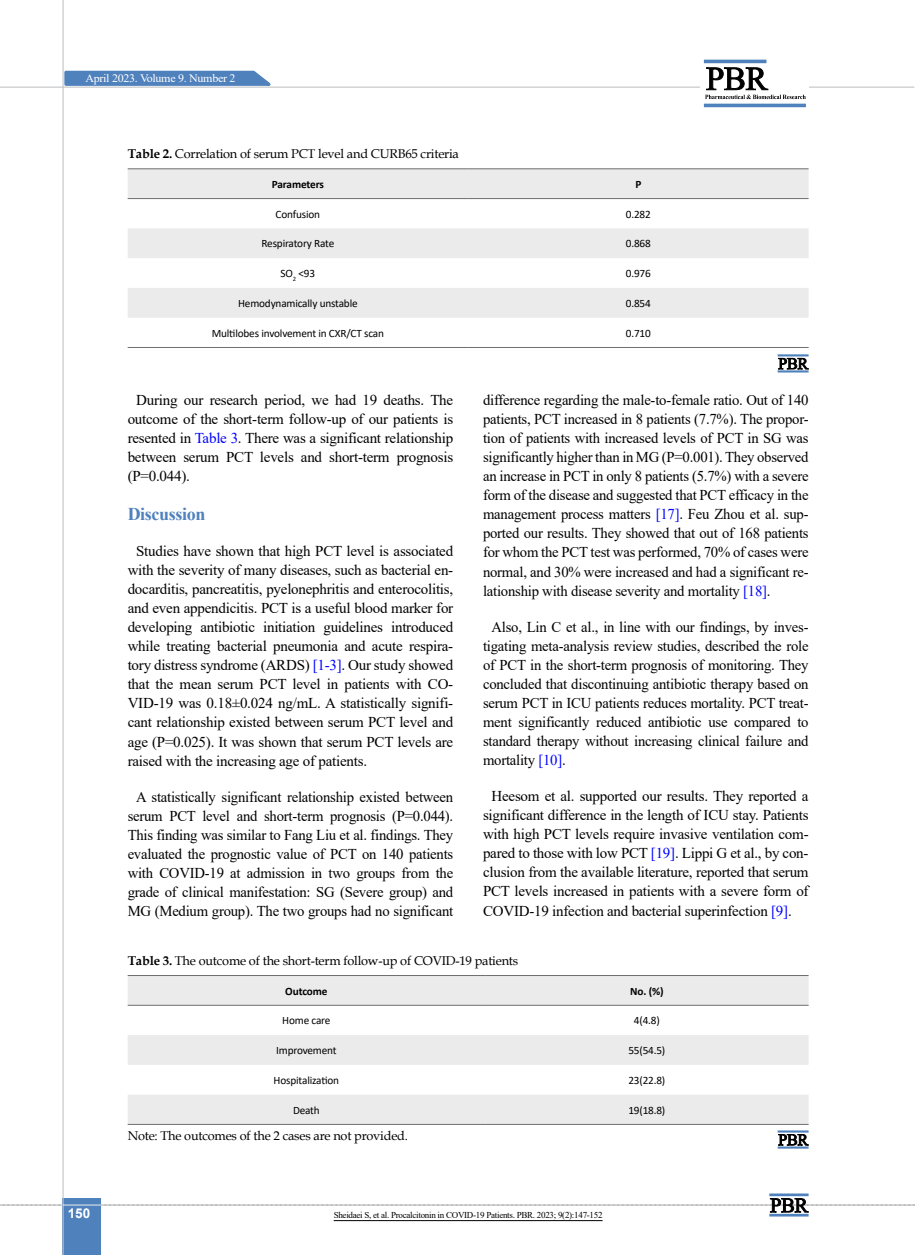
<style>
.page{position:relative;width:915px;height:1255px;background:#fff}
.page>*{position:absolute;margin:0;border:0;box-sizing:border-box;transform-origin:0 0}
.t1{font:700 18px "Times New Roman";letter-spacing:-.02em;color:#4f81bd}
.t2{font:15px/19px "Times New Roman";letter-spacing:-.015em;color:#000;text-align:justify}
.t3{font:700 13.5px "Arial";color:#fff}
.t4{font:12.75px "Book Antiqua";letter-spacing:-.015em;color:#000}
.t5{font:11.4px "Times New Roman";letter-spacing:-.025em;color:#fff;scale:1.05 1}
.t6{font:11.25px "Calibri";letter-spacing:-.015em;color:#000}
.t7{font:700 11.25px "Calibri";letter-spacing:-.01em;color:#000}
.t8{font:9px "Times New Roman";letter-spacing:-.03em;color:#000}
.s1{font-weight:700}
.s2{color:#00f}
</style>
<div class="page">
<hr style="left:0;top:87px;width:914px;height:1px;background:#c2c4c6">
<div style="left:63px;top:1198px;width:38px;height:56px;background:#4f81bd"></div>
<hr style="left:62px;top:0;width:2px;height:1254px;background:#c2c4c6">
<svg style="left:63px;top:69px;width:215px;height:18px;background:#749bc9"></svg>
<svg style="left:0;top:1197px;width:915px;height:15px"></svg>
<hr style="left:769px;top:1193px;width:39px;height:3px;background:#4f81bd">
<hr style="left:769px;top:1213px;width:39px;height:3px;background:#4f81bd">
<div style="left:700px;top:56px;width:108px;height:49px;background:linear-gradient(to right,#fff,#fefeff)"></div>
<hr style="left:703px;top:60px;width:63px;height:3px;background:#4f81bd">
<hr style="left:703px;top:104px;width:102px;height:3px;background:#4f81bd">
<svg style="left:704px;top:67px;width:101px;height:32px"></svg>
<svg style="left:128px;top:169px;width:680px;height:149px;fill:#ebebec"></svg>
<hr style="left:128px;top:347px;width:340px;height:1px;background:#6d6e71">
<hr style="left:468px;top:347px;width:340px;height:1px;background:#6d6e71">
<hr style="left:128px;top:168px;width:340px;height:1px;background:#6d6e71">
<hr style="left:468px;top:168px;width:340px;height:1px;background:#6d6e71">
<hr style="left:128px;top:198px;width:340px;height:1px;background:#6d6e71">
<hr style="left:468px;top:198px;width:340px;height:1px;background:#6d6e71">
<svg style="left:778px;top:358px;width:30px;height:11px"></svg>
<hr style="left:777px;top:354px;width:31px;height:2px;background:#4f81bd">
<hr style="left:777px;top:370px;width:31px;height:2px;background:#4f81bd">
<svg style="left:128px;top:976px;width:680px;height:147px;fill:#ebebec"></svg>
<hr style="left:128px;top:1123px;width:357px;height:1px;background:#6d6e71">
<hr style="left:485px;top:1123px;width:323px;height:1px;background:#6d6e71">
<hr style="left:128px;top:975px;width:357px;height:1px;background:#6d6e71">
<hr style="left:485px;top:975px;width:323px;height:1px;background:#6d6e71">
<hr style="left:128px;top:1004px;width:357px;height:1px;background:#6d6e71">
<hr style="left:485px;top:1004px;width:323px;height:1px;background:#6d6e71">
<svg style="left:778px;top:1134px;width:30px;height:11px"></svg>
<hr style="left:777px;top:1130px;width:31px;height:2px;background:#4f81bd">
<hr style="left:777px;top:1146px;width:31px;height:2px;background:#4f81bd">
<hr style="left:333px;top:1220px;width:269px;height:1px;background:#000">
<p class="t5" style="left:85px;top:70px;width:144px">April 2023. Volume 9. Number 2</p>
<p class="t4" style="left:128px;top:145px;width:332px"><span class="s1">Table 2.</span> Correlation of serum PCT level and CURB65 criteria</p>
<p class="t7" style="left:272px;top:176px;width:54px">Parameters</p>
<p class="t7" style="left:635px;top:176px;width:7px">P</p>
<p class="t6" style="left:275px;top:206px;width:46px">Confusion</p>
<p class="t6" style="left:625px;top:206px;width:26px">0.282</p>
<p class="t6" style="left:261px;top:236px;width:74px">Respiratory Rate</p>
<p class="t6" style="left:625px;top:236px;width:26px">0.868</p>
<p class="t6" style="left:280px;top:266px;width:36px">SO<sub>2</sub> &lt;93</p>
<p class="t6" style="left:625px;top:266px;width:26px">0.976</p>
<p class="t6" style="left:238px;top:295px;width:121px">Hemodynamically unstable</p>
<p class="t6" style="left:625px;top:295px;width:26px">0.854</p>
<p class="t6" style="left:212px;top:325px;width:174px">Multilobes involvement in CXR/CT scan</p>
<p class="t6" style="left:625px;top:325px;width:26px">0.710</p>
<p class="t2" style="left:128px;top:390px;width:327px;text-indent:9px">During our research period, we had 19 deaths. The outcome of the short-term follow-up of our patients is resented in <span class="s2">Table 3</span>. There was a significant relationship between serum PCT levels and short-term prognosis (P=0.044).</p>
<p class="t1" style="left:128px;top:501px;width:79px">Discussion</p>
<p class="t2" style="left:128px;top:541px;width:327px;text-indent:9px">Studies have shown that high PCT level is associated with the severity of many diseases, such as bacterial en&shy;docarditis, pancreatitis, pyelonephritis and enterocolitis, and even appendicitis. PCT is a useful blood marker for developing antibiotic initiation guidelines introduced while treating bacterial pneumonia and acute respira&shy;tory distress syndrome (ARDS) <span class="s2">[1-3]</span>. Our study showed that the mean serum PCT level in patients with CO-VID-19 was 0.18±0.024 ng/mL. A statistically signifi&shy;cant relationship existed between serum PCT level and age (P=0.025). It was shown that serum PCT levels are raised with the increasing age of patients.</p>
<p class="t2" style="left:128px;top:786px;width:327px;text-align:center">A statistically significant relationship existed between serum PCT level and short-term prognosis (P=0.044).<br>This finding was similar to Fang Liu et al. findings. They evaluated the prognostic value of PCT on 140 patients with COVID-19 at admission in two groups from the grade of clinical manifestation: SG (Severe group) and MG (Medium group). The two groups had no significant</p>
<p class="t2" style="left:483px;top:390px;width:327px">difference regarding the male-to-female ratio. Out of 140 patients, PCT increased in 8 patients (7.7%). The propor&shy;tion of patients with increased levels of PCT in SG was significantly higher than in MG (P=0.001). They observed an increase in PCT in only 8 patients (5.7%) with a severe form of the disease and suggested that PCT efficacy in the management process matters <span class="s2">[17]</span>. Feu Zhou et al. sup&shy;ported our results. They showed that out of 168 patients for whom the PCT test was performed, 70% of cases were normal, and 30% were increased and had a significant re&shy;lationship with disease severity and mortality <span class="s2">[18]</span>.</p>
<p class="t2" style="left:483px;top:616px;width:327px;text-indent:8px">Also, Lin C et al., in line with our findings, by inves&shy;tigating meta-analysis review studies, described the role of PCT in the short-term prognosis of monitoring. They concluded that discontinuing antibiotic therapy based on serum PCT in ICU patients reduces mortality. PCT treat&shy;ment significantly reduced antibiotic use compared to standard therapy without increasing clinical failure and mortality <span class="s2">[10]</span>.</p>
<p class="t2" style="left:483px;top:786px;width:327px;text-indent:9px">Heesom et al. supported our results. They reported a significant difference in the length of ICU stay. Patients with high PCT levels require invasive ventilation com&shy;pared to those with low PCT <span class="s2">[19]</span>. Lippi G et al., by con&shy;clusion from the available literature, reported that serum PCT levels increased in patients with a severe form of COVID-19 infection and bacterial superinfection <span class="s2">[9]</span>.</p>
<p class="t3" style="left:68px;top:1203px;width:24px">150</p>
<p class="t4" style="left:128px;top:951px;width:392px"><span class="s1">Table 3.</span> The outcome of the short-term follow-up of COVID-19 patients</p>
<p class="t7" style="left:285px;top:982px;width:44px">Outcome</p>
<p class="t7" style="left:630px;top:982px;width:35px">No. (%)</p>
<p class="t6" style="left:282px;top:1012px;width:50px">Home care</p>
<p class="t6" style="left:633px;top:1012px;width:27px">4(4.8)</p>
<p class="t6" style="left:276px;top:1042px;width:62px">Improvement</p>
<p class="t6" style="left:628px;top:1042px;width:38px">55(54.5)</p>
<p class="t6" style="left:273px;top:1072px;width:67px">Hospitalization</p>
<p class="t6" style="left:628px;top:1072px;width:38px">23(22.8)</p>
<p class="t6" style="left:293px;top:1102px;width:28px">Death</p>
<p class="t6" style="left:628px;top:1102px;width:38px">19(18.8)</p>
<p class="t4" style="left:128px;top:1126px;width:282px">Note: The outcomes of the 2 cases are not provided.</p>
<p class="t8" style="left:333px;top:1208px;width:270px">Sheidaei S, et al. Procalcitonin in COVID-19 Patients. PBR. 2023; 9(2):147-152</p>
</div>
